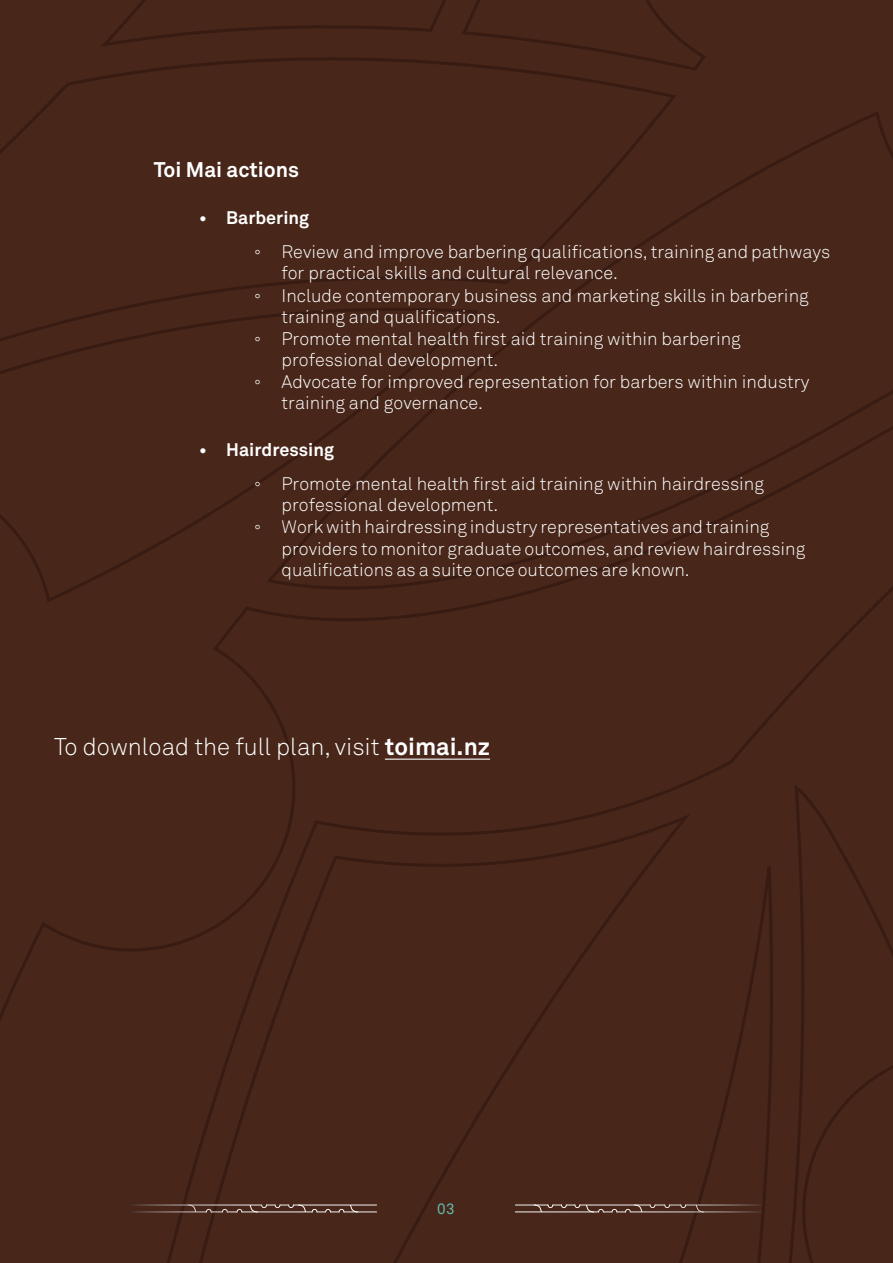
<style>
.page{position:relative;width:893px;height:1263px;background:#fff}
.page>*{position:absolute;margin:0;border:0;box-sizing:border-box;transform-origin:0 0}
.t1{font:300 24px "Akkurat Pro";color:#fff}
.t2{font:700 21px "Akkurat Pro";color:#fff}
.t3{font:300 18px/34px "Akkurat Pro";color:#fff}
.Subhead_Cover_Text{font:15px "Akkurat Pro";color:#63baac}
.s1{font-weight:700}
.s2{font-family:"Arial";font-weight:400}
</style>
<div class="page">
<div style="left:0;top:603px;width:893px;height:178px;background:#48271a"></div>
<div style="left:679px;top:73px;width:214px;height:530px;background:#48271a"></div>
<div style="left:0;top:781px;width:893px;height:482px;background:#48271a"></div>
<div style="left:184px;top:828px;width:593px;height:435px;background:#48271a"></div>
<div style="left:0;top:38px;width:679px;height:565px;background:#48271a"></div>
<div style="left:0;top:308px;width:483px;height:422px;background:#48271a"></div>
<div style="left:96px;top:0;width:797px;height:73px;background:#48271a"></div>
<svg style="left:515px;top:1204px;width:247px;height:8px;background:#694f44"></svg>
<svg style="left:130px;top:1204px;width:247px;height:8px;background:#694f44"></svg>
<hr style="left:385px;top:759px;width:105px;height:1px;background:#fff">
<p class="t2" style="left:154px;top:157px;width:147px">Toi Mai actions</p>
<p class="t3" style="left:254px;top:201px;width:577px;text-indent:-55px"><span class="s1">• Barbering<br></span><span class="s2">◦</span> Review and improve barbering qualifications, training and pathways</p>
<p class="t3" style="left:281px;top:256px;width:338px">for practical skills and cultural relevance.</p>
<p class="t3" style="left:254px;top:278px;width:556px"><span class="s2">◦</span> Include contemporary business and marketing skills in barbering</p>
<p class="t3" style="left:281px;top:299px;width:221px">training and qualifications.</p>
<p class="t3" style="left:254px;top:321px;width:488px"><span class="s2">◦</span> Promote mental health first aid training within barbering</p>
<p class="t3" style="left:281px;top:343px;width:218px">professional development.</p>
<p class="t3" style="left:254px;top:365px;width:556px"><span class="s2">◦</span> Advocate for improved representation for barbers within industry</p>
<p class="t3" style="left:281px;top:386px;width:203px">training and governance.</p>
<p class="t3" style="left:254px;top:432px;width:511px;text-indent:-55px"><span class="s1">• Hairdressing<br></span><span class="s2">◦</span> Promote mental health first aid training within hairdressing</p>
<p class="t3" style="left:281px;top:488px;width:218px">professional development.</p>
<p class="t3" style="left:254px;top:510px;width:516px"><span class="s2">◦</span> Work with hairdressing industry representatives and training</p>
<p class="t3" style="left:281px;top:531px;width:525px">providers to monitor graduate outcomes, and review hairdressing</p>
<p class="t3" style="left:281px;top:553px;width:410px">qualifications as a suite once outcomes are known.</p>
<p class="t1" style="left:54px;top:732px;width:438px">To download the full plan, visit <span class="s1">toimai.nz</span></p>
<p class="Subhead_Cover_Text" style="left:437px;top:1200px;width:19px">03</p>
</div>
